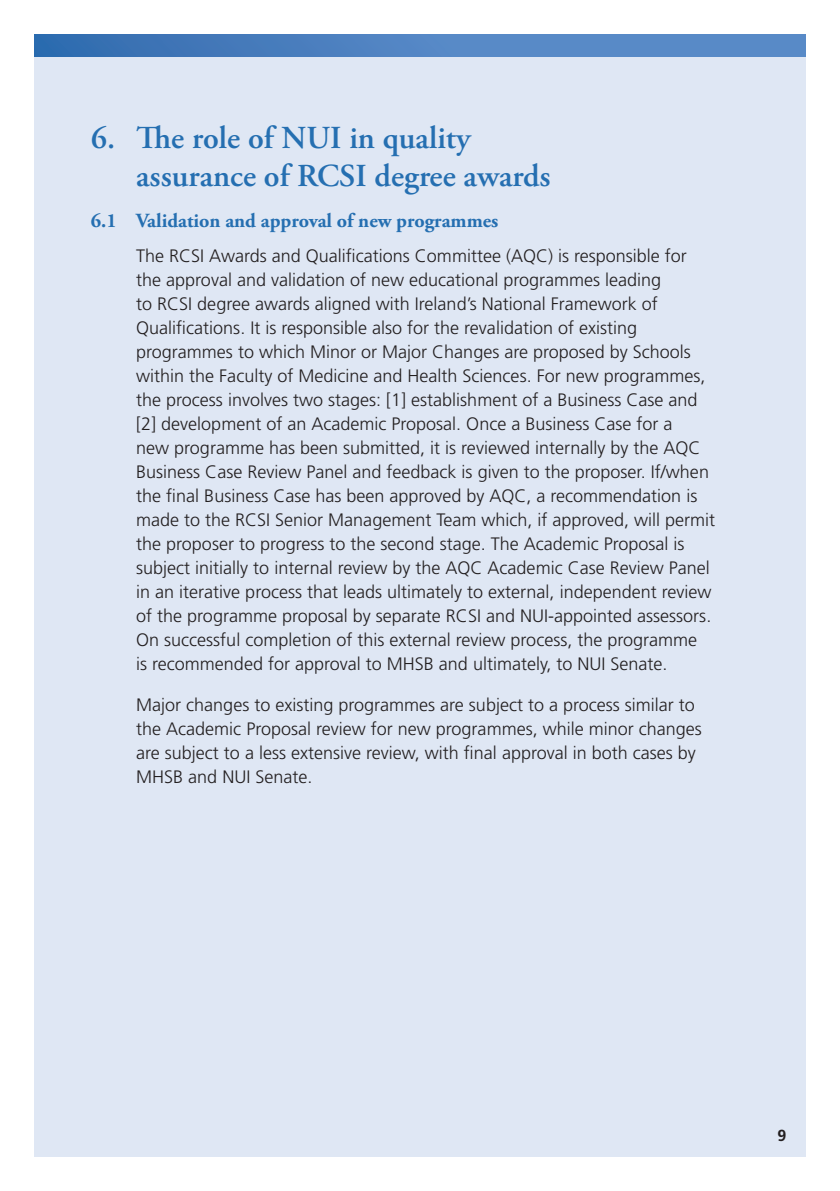
<style>
.page{position:relative;width:840px;height:1191px;background:#fff}
.page>*{position:absolute;margin:0;border:0;box-sizing:border-box;transform-origin:0 0}
.t1{font:600 32px/38px "Adobe Garamond Pro";color:#256fb1}
.t2{font:700 20px "Adobe Garamond Pro";color:#256fb1}
.t3{font:300 18px/24px "Frutiger LT Std";color:#231f20}
.t4{font:700 16px "Frutiger LT Std";color:#231f20}
</style>
<div class="page">
<div style="left:34px;top:34px;width:771px;height:1123px;background:#dfe7f4"></div>
<div style="left:34px;top:34px;width:771px;height:23px;background:linear-gradient(to right,#3771b3,#6392cd)"></div>
<h1 class="t1" style="left:136px;top:119px;width:415px;text-indent:-45px">6. The role of NUI in quality assurance of RCSI degree awards</h1>
<p class="t2" style="left:91px;top:209px;width:409px">6.1 Validation and approval of new programmes</p>
<p class="t3" style="left:136px;top:244px;width:580px">The RCSI Awards and Qualifications Committee (AQC) is responsible for the approval and validation of new educational programmes leading<br>to RCSI degree awards aligned with Ireland’s National Framework of Qualifications. It is responsible also for the revalidation of existing programmes to which Minor or Major Changes are proposed by Schools within the Faculty of Medicine and Health Sciences. For new programmes, the process involves two stages: [1] establishment of a Business Case and [2] development of an Academic Proposal. Once a Business Case for a<br>new programme has been submitted, it is reviewed internally by the AQC Business Case Review Panel and feedback is given to the proposer. If/when the final Business Case has been approved by AQC, a recommendation is made to the RCSI Senior Management Team which, if approved, will permit the proposer to progress to the second stage. The Academic Proposal is subject initially to internal review by the AQC Academic Case Review Panel in an iterative process that leads ultimately to external, independent review of the programme proposal by separate RCSI and NUI-appointed assessors.<br>On successful completion of this external review process, the programme<br>is recommended for approval to MHSB and ultimately, to NUI Senate.</p>
<p class="t3" style="left:136px;top:693px;width:567px">Major changes to existing programmes are subject to a process similar to the Academic Proposal review for new programmes, while minor changes are subject to a less extensive review, with final approval in both cases by MHSB and NUI Senate.</p>
<p class="t4" style="left:777px;top:1125px;width:10px">9</p>
</div>
